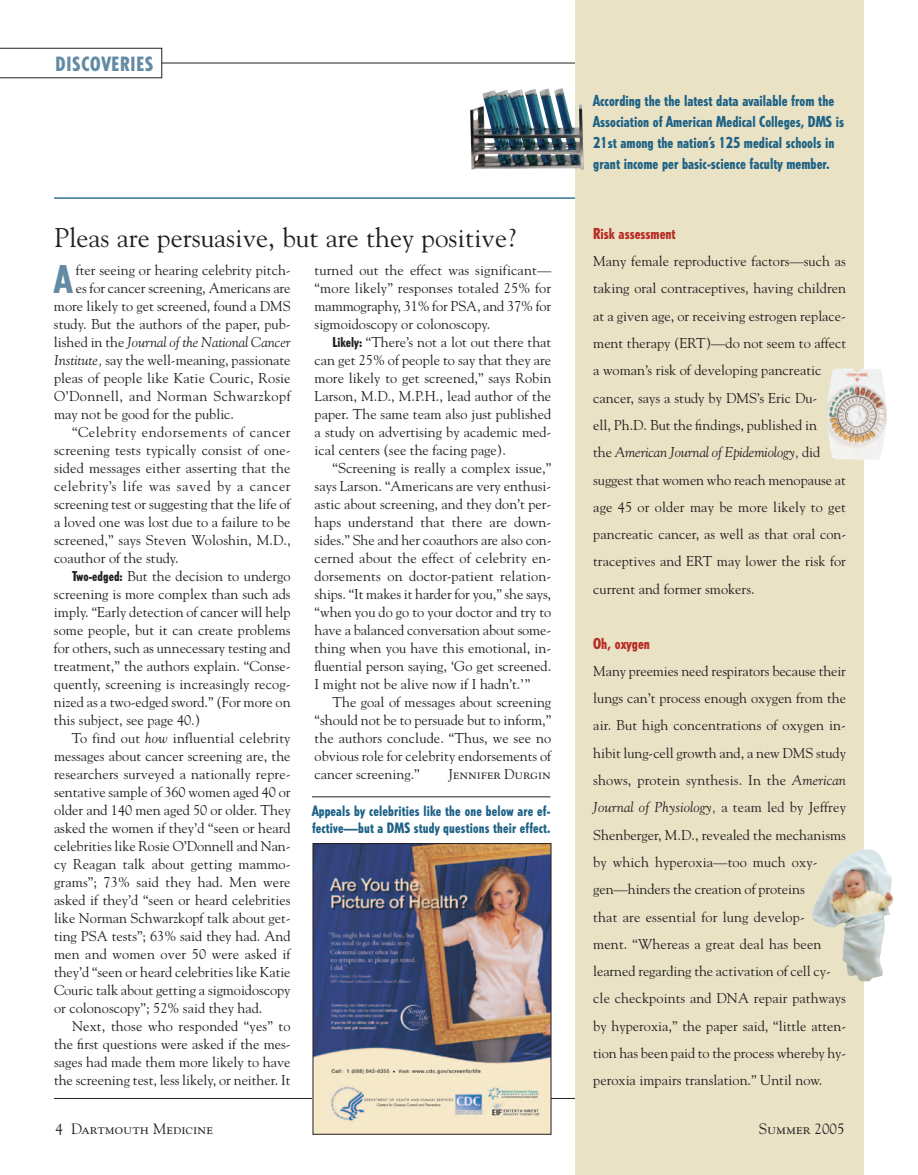
<style>
.page{position:relative;width:918px;height:1175px;background:#fff}
.page>*{position:absolute;margin:0;border:0;box-sizing:border-box;transform-origin:0 0}
.t1{font:800 condensed 37.95px "Tempo";color:#648ba4}
.t2{font:27px "Goudy";color:#231f20}
.t3{font:800 condensed 19.5px "Tempo";letter-spacing:.05em;color:#648ba4}
.t4{font:800 condensed 15px/21px "Tempo";color:#1e6286}
.t5{font:15px "Goudy SC";color:#231f20}
.t6{font:800 condensed 15px "Tempo";color:#b72c25}
.t7{font:14.25px/27.3px "Goudy";color:#231f20;text-align:justify}
.t8{font:800 condensed 14.25px/16.5px "Tempo";letter-spacing:.01em;color:#1e6286}
.t9{font:14.25px "Goudy";letter-spacing:.04em;color:#231f20}
.t10{font:italic 14.25px "Goudy";color:#231f20}
.t11{font:14.25px "Goudy";letter-spacing:.03em;color:#231f20}
.t12{font:14.25px "Goudy SC";color:#231f20}
.s1{font-style:normal}
.s2{font-style:italic}
.s3{font-family:"Tempo";font-weight:800;font-stretch:condensed;font-size:13.5px}
.s4{font-family:"Goudy"}
</style>
<div class="page">
<hr style="left:162px;top:63px;width:684px;height:1px;background:#231f20">
<svg style="left:0;top:48px;width:162px;height:30px"></svg>
<hr style="left:54px;top:1098px;width:792px;height:1px;background:#231f20">
<img style="left:315px;top:845px;width:234px;height:287px">
<div style="left:313px;top:843px;width:238px;height:291px;border:1px solid #231f20"></div>
<hr style="left:54px;top:197px;width:792px;height:2px;background:#3b7297">
<div style="left:575px;top:0;width:289px;height:1174px;background:#eae2c5"></div>
<img style="left:812px;top:849px;width:81px;height:132px">
<img style="left:470px;top:88px;width:114px;height:82px">
<img style="left:826px;top:368px;width:61px;height:92px">
<hr style="left:312px;top:796px;width:238px;height:1px;background:#231f20">
<h3 class="t3" style="left:56px;top:56px;width:99px">DISCOVERIES</h3>
<h2 class="t2" style="left:54px;top:222px;width:463px">Pleas are persuasive, but are they positive?</h2>
<h1 class="t1" style="left:55px;top:264px;width:19px">A</h1>
<p class="t7" style="left:76px;top:256px;width:216px">fter seeing or hearing celebrity pitch-</p>
<p class="t7" style="left:76px;top:274px;width:216px">es for cancer screening, Americans are</p>
<p class="t7" style="left:54px;top:292px;width:238px">more likely to get screened, found a DMS</p>
<p class="t7" style="left:54px;top:310px;width:238px">study. But the authors of the paper, pub-</p>
<p class="t10" style="left:54px;top:333px;width:238px"><span class="s1">lished in the</span> Journal of the National Cancer</p>
<p class="t7" style="left:54px;top:346px;width:238px"><span class="s2">Institute,</span> say the well-meaning, passionate</p>
<p class="t7" style="left:54px;top:364px;width:238px">pleas of people like Katie Couric, Rosie</p>
<p class="t11" style="left:54px;top:387px;width:238px">O’Donnell, and Norman Schwarzkopf</p>
<p class="t7" style="left:54px;top:400px;width:182px">may not be good for the public.</p>
<p class="t9" style="left:72px;top:423px;width:220px">“Celebrity endorsements of cancer</p>
<p class="t7" style="left:54px;top:436px;width:238px">screening tests typically consist of one-</p>
<p class="t7" style="left:54px;top:454px;width:238px">sided messages either asserting that the</p>
<p class="t9" style="left:54px;top:477px;width:238px">celebrity’s life was saved by a cancer</p>
<p class="t7" style="left:54px;top:490px;width:238px">screening test or suggesting that the life of</p>
<p class="t7" style="left:54px;top:508px;width:238px">a loved one was lost due to a failure to be</p>
<p class="t7" style="left:54px;top:526px;width:238px">screened,” says Steven Woloshin, M.D.,</p>
<p class="t7" style="left:54px;top:544px;width:126px">coauthor of the study.</p>
<p class="t7" style="left:72px;top:562px;width:220px"><span class="s3">Two-edged:</span> But the decision to undergo</p>
<p class="t7" style="left:54px;top:580px;width:238px">screening is more complex than such ads</p>
<p class="t7" style="left:54px;top:598px;width:238px">imply. “Early detection of cancer will help</p>
<p class="t7" style="left:54px;top:616px;width:238px">some people, but it can create problems</p>
<p class="t7" style="left:54px;top:634px;width:238px">for others, such as unnecessary testing and</p>
<p class="t7" style="left:54px;top:652px;width:238px">treatment,” the authors explain. “Conse-</p>
<p class="t7" style="left:54px;top:670px;width:238px">quently, screening is increasingly recog-</p>
<p class="t7" style="left:54px;top:688px;width:238px">nized as a two-edged sword.” (For more on</p>
<p class="t7" style="left:54px;top:706px;width:148px">this subject, see page 40.)</p>
<p class="t7" style="left:72px;top:724px;width:220px">To find out <span class="s2">how</span> influential celebrity</p>
<p class="t7" style="left:54px;top:742px;width:238px">messages about cancer screening are, the</p>
<p class="t7" style="left:54px;top:760px;width:238px">researchers surveyed a nationally repre-</p>
<p class="t7" style="left:54px;top:778px;width:238px">sentative sample of 360 women aged 40 or</p>
<p class="t7" style="left:54px;top:796px;width:238px">older and 140 men aged 50 or older. They</p>
<p class="t7" style="left:54px;top:814px;width:238px">asked the women if they’d “seen or heard</p>
<p class="t7" style="left:54px;top:832px;width:238px">celebrities like Rosie O’Donnell and Nan-</p>
<p class="t7" style="left:54px;top:850px;width:238px">cy Reagan talk about getting mammo-</p>
<p class="t7" style="left:54px;top:868px;width:238px">grams”; 73% said they had. Men were</p>
<p class="t7" style="left:54px;top:886px;width:238px">asked if they’d “seen or heard celebrities</p>
<p class="t7" style="left:54px;top:904px;width:238px">like Norman Schwarzkopf talk about get-</p>
<p class="t7" style="left:54px;top:922px;width:238px">ting PSA tests”; 63% said they had. And</p>
<p class="t7" style="left:54px;top:940px;width:238px">men and women over 50 were asked if</p>
<p class="t7" style="left:54px;top:958px;width:238px">they’d “seen or heard celebrities like Katie</p>
<p class="t7" style="left:54px;top:976px;width:238px">Couric talk about getting a sigmoidoscopy</p>
<p class="t7" style="left:54px;top:994px;width:210px">or colonoscopy”; 52% said they had.</p>
<p class="t7" style="left:72px;top:1012px;width:220px">Next, those who responded “yes” to</p>
<p class="t7" style="left:54px;top:1030px;width:238px">the first questions were asked if the mes-</p>
<p class="t7" style="left:54px;top:1048px;width:238px">sages had made them more likely to have</p>
<p class="t7" style="left:54px;top:1066px;width:238px">the screening test, less likely, or neither. It</p>
<p class="t5" style="left:56px;top:1122px;width:159px"><span class="s4">4</span> Dartmouth Medicine</p>
<p class="t7" style="left:315px;top:261px;width:238px;line-height:18px">turned out the effect was significant— “more likely” responses totaled 25% for mammography, 31% for PSA, and 37% for sigmoidoscopy or colonoscopy.</p>
<p class="t7" style="left:315px;top:333px;width:238px;line-height:18px;text-indent:18px"><span class="s3">Likely:</span> “There’s not a lot out there that can get 25% of people to say that they are more likely to get screened,” says Robin Larson, M.D., M.P.H., lead author of the paper. The same team also just published a study on advertising by academic med&shy;ical centers (see the facing page).</p>
<p class="t7" style="left:315px;top:459px;width:238px;line-height:18px;text-indent:18px">“Screening is really a complex issue,” says Larson. “Americans are very enthusi&shy;astic about screening, and they don’t per&shy;haps understand that there are down&shy;sides.” She and her coauthors are also con&shy;cerned about the effect of celebrity en&shy;dorsements on doctor-patient relation&shy;ships. “It makes it harder for you,” she says, “when you do go to your doctor and try to have a balanced conversation about some&shy;thing when you have this emotional, in&shy;fluential person saying, ‘Go get screened.<br>I might not be alive now if I hadn’t.’”</p>
<p class="t7" style="left:315px;top:693px;width:238px;line-height:18px;text-indent:18px">The goal of messages about screening “should not be to persuade but to inform,” the authors conclude. “Thus, we see no obvious role for celebrity endorsements of cancer screening.”</p>
<p class="t12" style="left:448px;top:768px;width:104px">Jennifer Durgin</p>
<p class="t8" style="left:312px;top:804px;width:240px">Appeals by celebrities like the one below are ef&shy;fective—but a DMS study questions their effect.</p>
<p class="t4" style="left:593px;top:91px;width:252px">According the the latest data available from the Association of American Medical Colleges, DMS is 21st among the nation’s 125 medical schools in grant income per basic-science faculty member.</p>
<p class="t6" style="left:593px;top:228px;width:84px">Risk assessment</p>
<p class="t7" style="left:593px;top:247px;width:255px;text-align:left">Many female reproductive factors—such as taking oral contraceptives, having children at a given age, or receiving estrogen replace&shy;ment therapy (ERT)—do not seem to affect a woman’s risk of developing pancreatic cancer, says a study by DMS’s Eric Du-<br>ell, Ph.D. But the findings, published in<br>the <span class="s2">American Journal of Epidemiology,</span> did suggest that women who reach menopause at age 45 or older may be more likely to get pancreatic cancer, as well as that oral con&shy;traceptives and ERT may lower the risk for current and former smokers.</p>
<p class="t6" style="left:593px;top:637px;width:58px">Oh, oxygen</p>
<p class="t7" style="left:593px;top:657px;width:254px;text-align:left">Many preemies need respirators because their lungs can’t process enough oxygen from the air. But high concentrations of oxygen in&shy;hibit lung-cell growth and, a new DMS study shows, protein synthesis. In the <span class="s2">American Journal of Physiology,</span> a team led by Jeffrey Shenberger, M.D., revealed the mechanisms by which hyperoxia—too much oxy&shy;gen—hinders the creation of proteins<br>that are essential for lung develop-<br>ment. “Whereas a great deal has been learned regarding the activation of cell cy&shy;cle checkpoints and DNA repair pathways by hyperoxia,” the paper said, “little atten&shy;tion has been paid to the process whereby hy&shy;peroxia impairs translation.” Until now.</p>
<p class="t5" style="left:759px;top:1122px;width:87px">Summer <span class="s4">2005</span></p>
</div>
